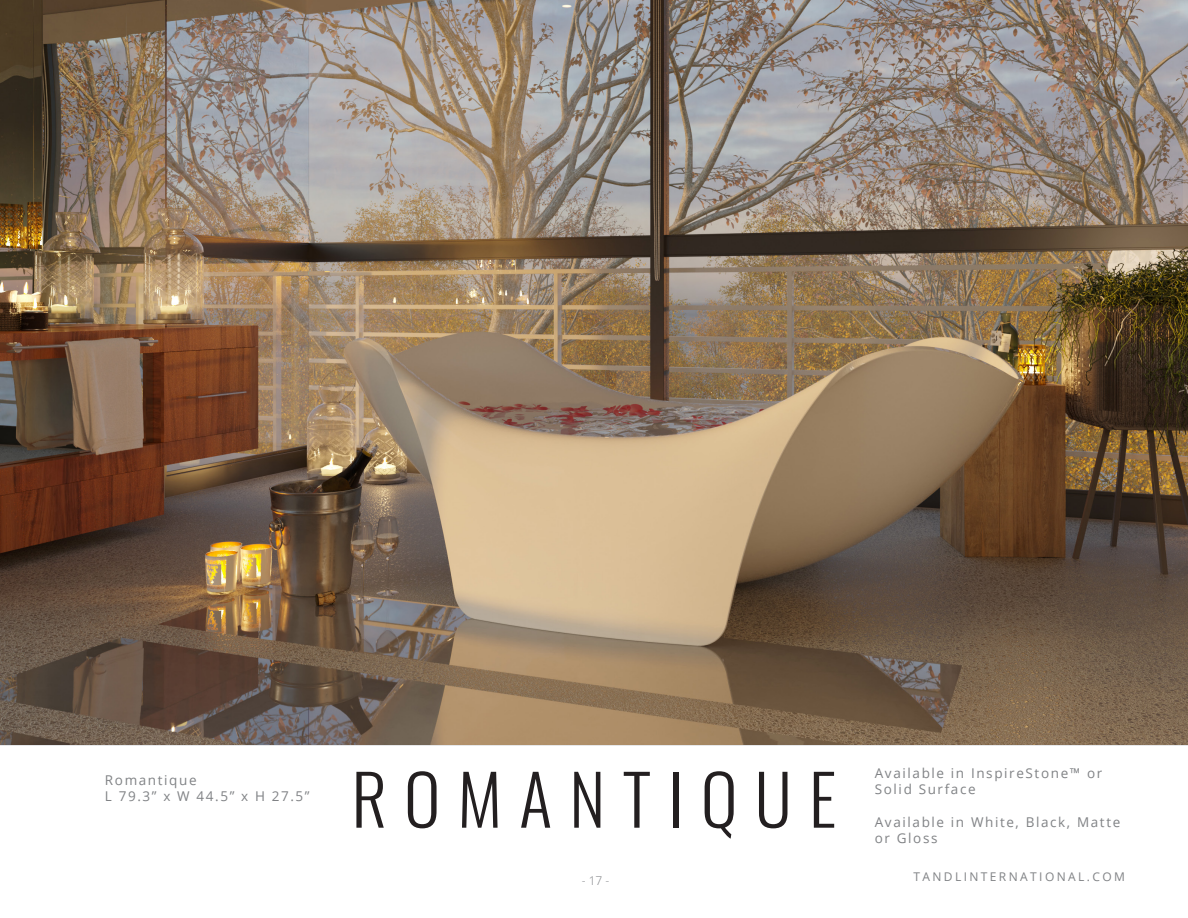
<style>
.page{position:relative;width:1188px;height:918px;background:#fff}
.page>*{position:absolute;margin:0;border:0;box-sizing:border-box;transform-origin:0 0}
.t1{font:300 69px "Oswald";letter-spacing:.25em;color:#231f20}
.t2{font:13.5px/16.2px "Open Sans";letter-spacing:.12em;color:#808285}
.t3{font:12px "Open Sans";letter-spacing:.2em;color:#808285}
.t4{font:300 12px "Open Sans";color:#808285}
</style>
<div class="page">
<img style="left:0;top:0;width:1188px;height:745px">
<p class="t2" style="left:105px;top:772px;width:206px">Romantique<br>L 79.3” x W 44.5” x H 27.5”</p>
<p class="t2" style="left:875px;top:765px;width:229px">Available in InspireStone™ or<br>Solid Surface</p>
<p class="t2" style="left:875px;top:814px;width:247px">Available in White, Black, Matte or Gloss</p>
<h1 class="t1" style="left:352px;top:738px;width:486px">ROMANTIQUE</h1>
<p class="t4" style="left:582px;top:873px;width:29px">- 17 -</p>
<p class="t3" style="left:913px;top:868px;width:213px">TANDLINTERNATIONAL.COM</p>
</div>
